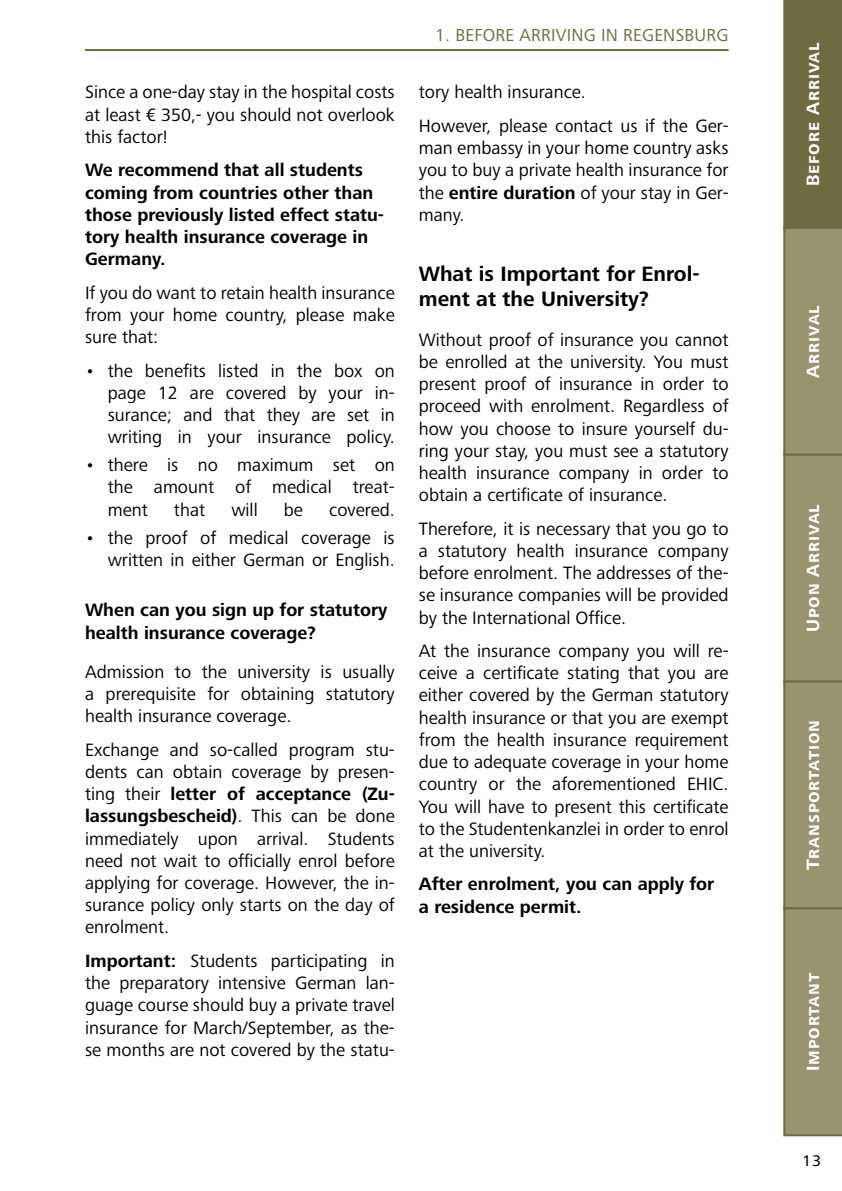
<style>
.page{position:relative;width:842px;height:1191px;background:#fff}
.page>*{position:absolute;margin:0;border:0;box-sizing:border-box;transform-origin:0 0}
.t1{font:700 21.6px/25.8px "Frutiger Next LTW1 G";color:#000}
.t2{font:20px "Frutiger Next LTW1 G";color:#000}
.t3{font:18.4px/22.2px "Frutiger Next LTW1 G";color:#000;text-align:justify}
.t4{font:700 18.4px/22.2px "Frutiger Next LTW1 G";color:#000}
.t5{font:700 18.4px "Frutiger Next LTW1 G";letter-spacing:.045em;color:#fff}
.t6{font:18px "Frutiger Next LTW1 G";letter-spacing:.01em;color:#6e6b41}
.s1{font-weight:700}
</style>
<div class="page">
<hr style="left:85px;top:49px;width:644px;height:2px;background:#6e6b41">
<svg style="left:783px;top:0;width:59px;height:1136px;background:#8d8a64"></svg>
<p class="t3" style="left:85px;top:82px;width:311px">Since a one-day stay in the hospital costs at least € 350,- you should not overlook this factor!</p>
<p class="t4" style="left:85px;top:160px;width:301px">We recommend that all students coming from countries other than those previously listed effect statu&shy;tory health insurance coverage in<br>Germany.</p>
<p class="t3" style="left:85px;top:282px;width:311px">If you do want to retain health insurance from your home country, please make sure that:</p>
<p class="t3" style="left:108px;top:360px;width:289px;text-indent:-23px">• the benefits listed in the box on page 12 are covered by your in&shy;surance; and that they are set in writing in your insurance policy.</p>
<p class="t3" style="left:108px;top:454px;width:289px;text-indent:-23px">• there is no maximum set on the amount of medical treat&shy;ment</p>
<p class="t3" style="left:174px;top:499px;width:33px">that</p>
<p class="t3" style="left:231px;top:499px;width:28px">will</p>
<p class="t3" style="left:284px;top:499px;width:21px">be</p>
<p class="t3" style="left:329px;top:499px;width:67px">covered.</p>
<p class="t3" style="left:85px;top:527px;width:311px;text-align:right">• the proof of medical coverage is written in either German or English.</p>
<p class="t4" style="left:85px;top:599px;width:304px">When can you sign up for statutory health insurance coverage?</p>
<p class="t3" style="left:85px;top:661px;width:311px">Admission to the university is usually a prerequisite for obtaining statutory health insurance coverage.</p>
<p class="t3" style="left:85px;top:739px;width:311px">Exchange and so-called program stu&shy;dents can obtain coverage by presen&shy;ting their <span class="s1">letter of acceptance (Zu&shy;lassungsbescheid)</span>. This can be done immediately upon arrival. Students need not wait to officially enrol before applying for coverage. However, the in&shy;surance policy only starts on the day of enrolment.</p>
<p class="t3" style="left:85px;top:950px;width:311px"><span class="s1">Important:</span> Students participating in the preparatory intensive German lan&shy;guage course should buy a private travel insurance for March/September, as the&shy;se months are not covered by the statu-</p>
<p class="t6" style="left:435px;top:25px;width:295px">1. Before arriving in Regensburg</p>
<p class="t3" style="left:419px;top:76px;width:311px;line-height:33.6px">tory health insurance.<br>However, please contact us if the Ger-</p>
<p class="t3" style="left:419px;top:137px;width:311px">man embassy in your home country asks you to buy a private health insurance for the <span class="s1">entire duration</span> of your stay in Ger&shy;many.</p>
<p class="t1" style="left:419px;top:261px;width:282px">What is Important for Enrol&shy;ment at the University?</p>
<p class="t3" style="left:419px;top:329px;width:311px">Without proof of insurance you cannot be enrolled at the university. You must present proof of insurance in order to proceed with enrolment. Regardless of how you choose to insure yourself du&shy;ring your stay, you must see a statutory health insurance company in order to obtain a certificate of insurance.</p>
<p class="t3" style="left:419px;top:518px;width:311px">Therefore, it is necessary that you go to a statutory health insurance company before enrolment. The addresses of the&shy;se insurance companies will be provided by the International Office.</p>
<p class="t3" style="left:419px;top:640px;width:311px">At the insurance company you will re&shy;ceive a certificate stating that you are either covered by the German statutory health insurance or that you are exempt from the health insurance requirement due to adequate coverage in your home country or the aforementioned EHIC.<br>You will have to present this certificate to the Studentenkanzlei in order to enrol at the university.</p>
<p class="t4" style="left:419px;top:874px;width:297px">After enrolment, you can apply for a residence permit.</p>
<p class="t5" style="left:803px;top:186px;width:145px;rotate:-90deg">Before Arrival</p>
<p class="t5" style="left:803px;top:377px;width:74px;rotate:-90deg">Arrival</p>
<p class="t5" style="left:803px;top:632px;width:129px;rotate:-90deg">Upon Arrival</p>
<p class="t5" style="left:803px;top:870px;width:152px;rotate:-90deg">Transportation</p>
<p class="t5" style="left:803px;top:1071px;width:100px;rotate:-90deg">Important</p>
<p class="t2" style="left:802px;top:1147px;width:21px">13</p>
</div>
